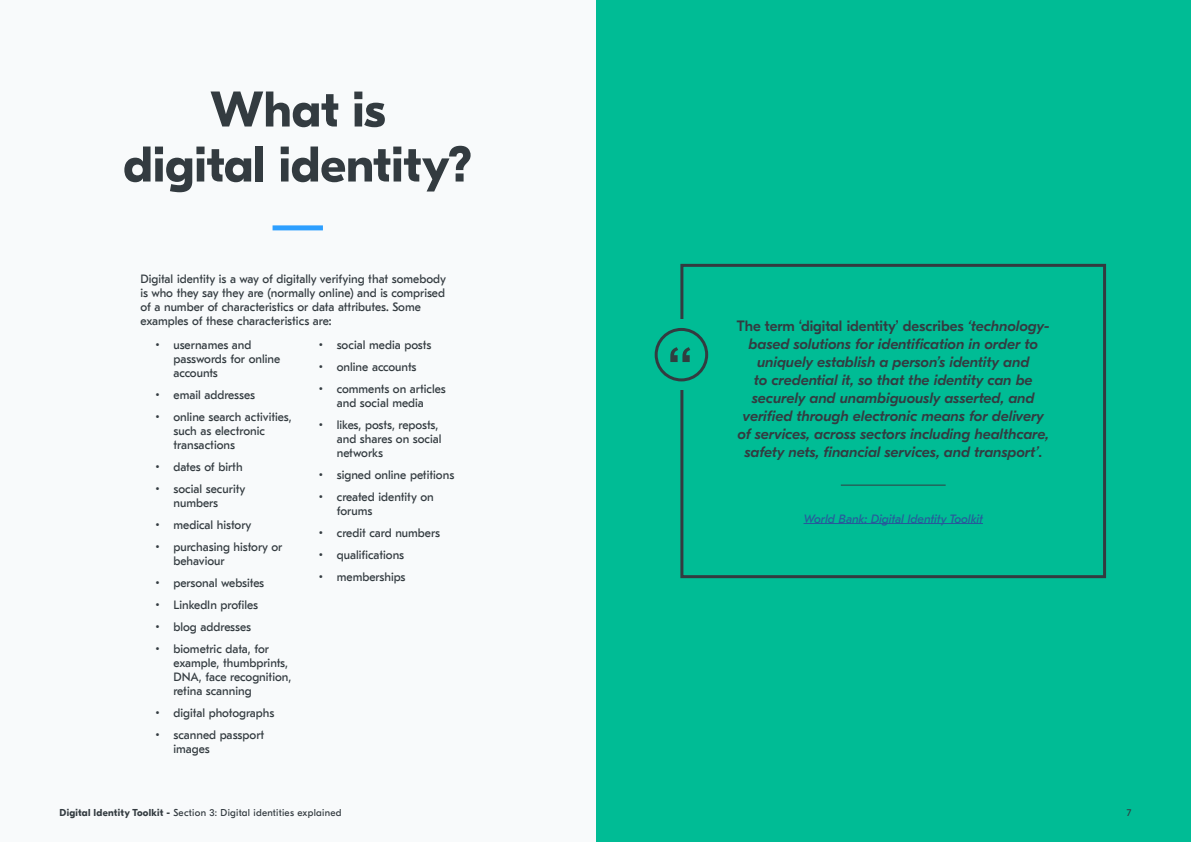
<style>
.page{position:relative;width:1191px;height:842px;background:#fff}
.page>*{position:absolute;margin:0;border:0;box-sizing:border-box;transform-origin:0 0}
.t1{font:700 50px/55px "GT Eesti Display";color:#333b40;text-align:center}
.t2{font:italic 500 15px/18px "GT Eesti Display";color:#333b40;text-align:center}
.t3{font:12px/14px "GT Eesti Text";color:#333b40}
.t4{font:italic 12px "GT Eesti Text";color:#275b9b}
.t5{font:10px "GT Eesti Display";letter-spacing:.025em;color:#333b40}
.s1{font-style:normal}
.s2{font-weight:700}
</style>
<div class="page">
<div style="left:0;top:0;width:595px;height:842px;background:#f8fafb"></div>
<div style="left:272px;top:225px;width:51px;height:5px;background:#2d9fff"></div>
<div style="left:596px;top:0;width:595px;height:842px;background:#00bc95"></div>
<svg style="left:680px;top:263px;width:427px;height:316px"></svg>
<div style="left:655px;top:319px;width:52px;height:71px;background:#00bc95"></div>
<div style="left:654px;top:328px;width:54px;height:53px;border:3px solid #333b40;border-radius:50%"></div>
<svg style="left:670px;top:347px;width:20px;height:15px"></svg>
<h1 class="t1" style="left:123px;top:83px;width:350px">What is<br>digital identity?</h1>
<p class="t3" style="left:140px;top:272px;width:307px">Digital identity is a way of digitally verifying that somebody is who they say they are (normally online) and is comprised of a number of characteristics or data attributes. Some examples of these characteristics are:</p>
<p class="t3" style="left:173px;top:338px;width:108px;text-indent:-18px">• usernames and passwords for online accounts</p>
<p class="t3" style="left:155px;top:388px;width:101px">• email addresses</p>
<p class="t3" style="left:173px;top:410px;width:120px;text-indent:-18px">• online search activities, such as electronic transactions</p>
<p class="t3" style="left:155px;top:460px;width:89px">• dates of birth</p>
<p class="t3" style="left:173px;top:482px;width:74px;text-indent:-18px">• social security numbers</p>
<p class="t3" style="left:155px;top:518px;width:97px">• medical history</p>
<p class="t3" style="left:173px;top:540px;width:111px;text-indent:-18px">• purchasing history or behaviour</p>
<p class="t3" style="left:155px;top:576px;width:110px">• personal websites</p>
<p class="t3" style="left:155px;top:598px;width:104px">• LinkedIn profiles</p>
<p class="t3" style="left:155px;top:620px;width:97px">• blog addresses</p>
<p class="t3" style="left:173px;top:642px;width:119px;text-indent:-18px">• biometric data, for example, thumbprints,<br>DNA, face recognition, retina scanning</p>
<p class="t3" style="left:155px;top:706px;width:121px">• digital photographs</p>
<p class="t3" style="left:173px;top:728px;width:92px;text-indent:-18px">• scanned passport images</p>
<p class="t3" style="left:319px;top:338px;width:114px">• social media posts</p>
<p class="t3" style="left:319px;top:360px;width:99px">• online accounts</p>
<p class="t3" style="left:319px;top:382px;width:129px;text-align:center">• comments on articles and social media</p>
<p class="t3" style="left:337px;top:418px;width:106px;text-indent:-18px">• likes, posts, reposts, and shares on social networks</p>
<p class="t3" style="left:319px;top:468px;width:137px">• signed online petitions</p>
<p class="t3" style="left:337px;top:490px;width:98px;text-indent:-18px">• created identity on forums</p>
<p class="t3" style="left:319px;top:526px;width:123px">• credit card numbers</p>
<p class="t3" style="left:319px;top:548px;width:87px">• qualifications</p>
<p class="t3" style="left:319px;top:570px;width:88px">• memberships</p>
<p class="t2" style="left:737px;top:317px;width:314px"><span class="s1">The term ‘digital identity’ describes</span> ‘technology&shy;based solutions for identification in order to uniquely establish a person’s identity and<br>to credential it, so that the identity can be securely and unambiguously asserted, and verified through electronic means for delivery of services, across sectors including healthcare, safety nets, financial services, and transport’<span class="s1">.</span></p>
<p class="t4" style="left:803px;top:512px;width:181px">World Bank: Digital Identity Toolkit</p>
<p class="t5" style="left:60px;top:807px;width:283px"><span class="s2">Digital Identity Toolkit -</span> Section 3: Digital identities explained</p>
<p class="t5" style="left:1126px;top:807px;width:6px">7</p>
</div>
